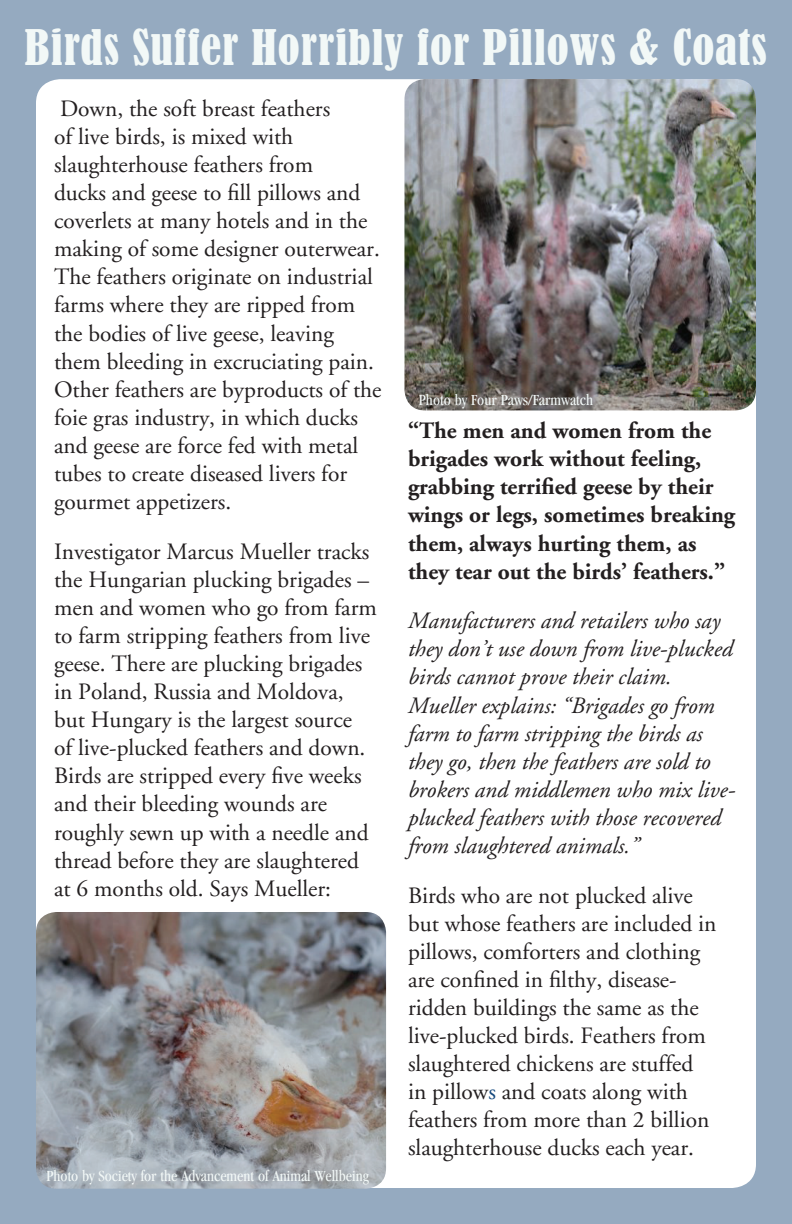
<style>
.page{position:relative;width:792px;height:1224px;background:#95aac0}
.page>*{position:absolute;margin:0;border:0;box-sizing:border-box;transform-origin:0 0}
.t1{font:condensed 46px "Bernard";letter-spacing:.02em;color:#f2f8f7}
.t2{font:23.4px/28px "Adobe Garamond";color:#231f20}
.t3{font:italic 23.4px/28px "Adobe Garamond";color:#231f20}
.t4{font:700 23.4px/28px "Adobe Garamond";color:#231f20}
.t5{font:condensed 16px "Garamond";color:#f2f8f7}
.s1{color:#15497e}
</style>
<div class="page">
<div style="left:36px;top:79px;width:720px;height:1109px;background:#fff;border-radius:24px"></div>
<img style="left:36px;top:912px;width:350px;height:277px">
<img style="left:404px;top:79px;width:352px;height:331px">
<h1 class="t1" style="left:25px;top:20px;width:743px">Birds Suffer Horribly for Pillows &amp; Coats</h1>
<p class="t2" style="left:54px;top:95px;width:329px">Down, the soft breast feathers<br>of live birds, is mixed with slaughterhouse feathers from<br>ducks and geese to fill pillows and coverlets at many hotels and in the making of some designer outerwear.<br>The feathers originate on industrial farms where they are ripped from the bodies of live geese, leaving them bleeding in excruciating pain.<br>Other feathers are byproducts of the foie gras industry, in which ducks and geese are force fed with metal tubes to create diseased livers for gourmet appetizers.</p>
<p class="t2" style="left:54px;top:538px;width:324px">Investigator Marcus Mueller tracks the Hungarian plucking brigades – men and women who go from farm to farm stripping feathers from live geese. There are plucking brigades in Poland, Russia and Moldova, but Hungary is the largest source<br>of live-plucked feathers and down.<br>Birds are stripped every five weeks and their bleeding wounds are roughly sewn up with a needle and thread before they are slaughtered at 6 months old. Says Mueller:</p>
<p class="t5" style="left:46px;top:1167px;width:324px">Photo by Society for the Advancement of Animal Wellbeing</p>
<p class="t5" style="left:419px;top:391px;width:176px">Photo by Four Paws/Farmwatch</p>
<p class="t4" style="left:408px;top:417px;width:329px">“The men and women from the brigades work without feeling, grabbing terrified geese by their wings or legs, sometimes breaking them, always hurting them, as they tear out the birds’ feathers.”</p>
<p class="t3" style="left:408px;top:608px;width:329px">Manufacturers and retailers who say they don’t use down from live-plucked birds cannot prove their claim.<br>Mueller explains: “Brigades go from farm to farm stripping the birds as they go, then the feathers are sold to brokers and middlemen who mix live&shy;plucked feathers with those recovered from slaughtered animals.”</p>
<p class="t2" style="left:408px;top:882px;width:310px">Birds who are not plucked alive but whose feathers are included in pillows, comforters and clothing are confined in filthy, disease&shy;ridden buildings the same as the live-plucked birds. Feathers from slaughtered chickens are stuffed in pillow<span class="s1">s</span> and coats along with feathers from more than 2 billion slaughterhouse ducks each year.</p>
</div>
